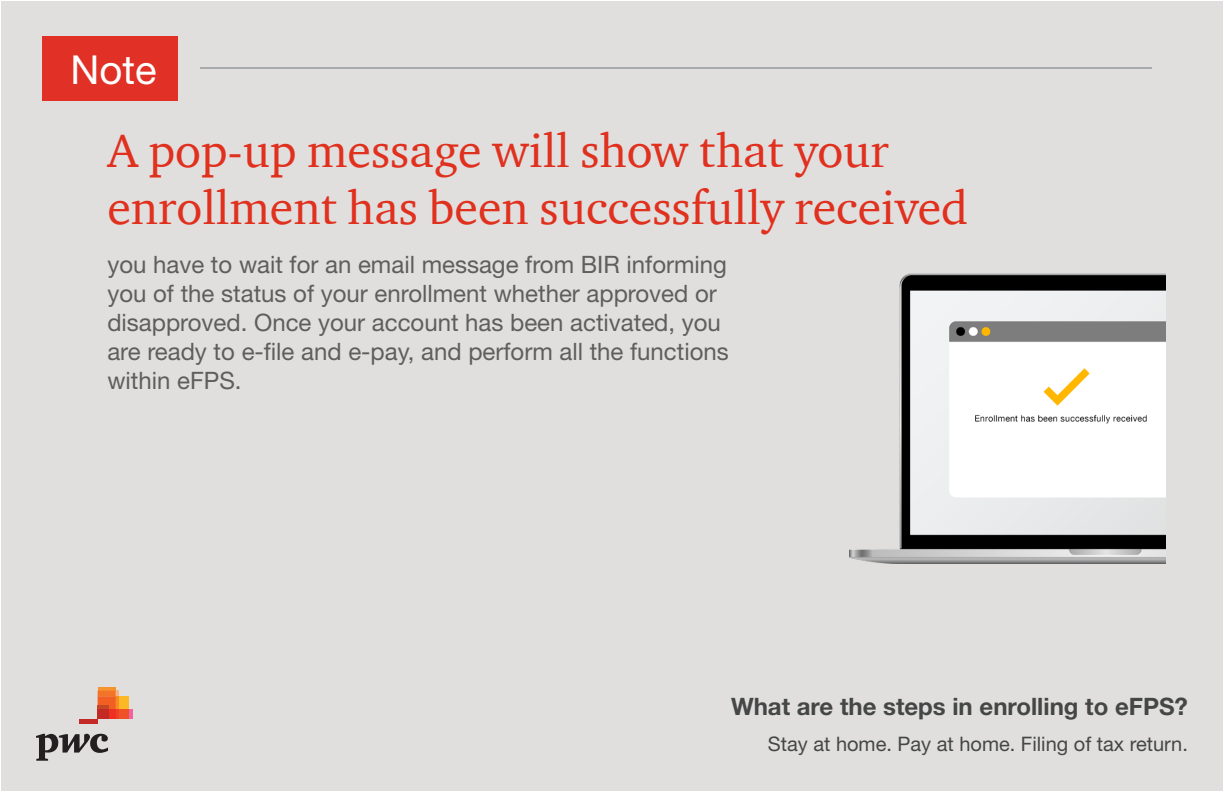
<style>
.page{position:relative;width:1224px;height:792px;background:#fff}
.page>*{position:absolute;margin:0;border:0;box-sizing:border-box;transform-origin:0 0}
.t1{font:48px/57.6px "ITC Charter Com";color:#e0301e}
.t2{font:40px "Helvetica Neue";color:#fff}
.t3{font:24px/28.8px "Helvetica Neue";color:#5e5e5e}
.t4{font:700 24px "Helvetica Neue";color:#454646}
.t5{font:20px "Helvetica Neue";color:#454646}
</style>
<div class="page">
<div style="left:1px;top:1px;width:1222px;height:790px;background:#e0dfde"></div>
<hr style="left:200px;top:67px;width:952px;height:1px;background:#a8a9ad">
<div style="left:42px;top:36px;width:135px;height:65px;background:#e13025"></div>
<svg style="left:36px;top:734px;width:72px;height:27px"></svg>
<div style="left:128px;top:710px;width:5px;height:9px;background:#f0639e"></div>
<hr style="left:98px;top:687px;width:18px;height:4px;background:#f7932e">
<div style="left:119px;top:696px;width:9px;height:14px;background:#fcb825"></div>
<div style="left:119px;top:710px;width:9px;height:9px;background:#f05128"></div>
<svg style="left:98px;top:691px;width:21px;height:28px"></svg>
<div style="left:109px;top:710px;width:7px;height:9px;background:#ee3022"></div>
<div style="left:98px;top:705px;width:11px;height:5px;background:#c54826"></div>
<div style="left:98px;top:710px;width:11px;height:9px;background:#c32a25"></div>
<hr style="left:80px;top:719px;width:18px;height:4px;background:#c32a25">
<img style="left:850px;top:273px;width:316px;height:290px">
<h2 class="t2" style="left:71px;top:46px;width:87px">Note</h2>
<h1 class="t1" style="left:107px;top:121px;width:863px">A pop-up message will show that your enrollment has been successfully received</h1>
<p class="t3" style="left:107px;top:250px;width:623px">you have to wait for an email message from BIR informing you of the status of your enrollment whether approved or disapproved. Once your account has been activated, you are ready to e-file and e-pay, and perform all the functions within eFPS.</p>
<p class="t4" style="left:731px;top:692px;width:458px">What are the steps in enrolling to eFPS?</p>
<p class="t5" style="left:768px;top:732px;width:422px">Stay at home. Pay at home. Filing of tax return.</p>
</div>
